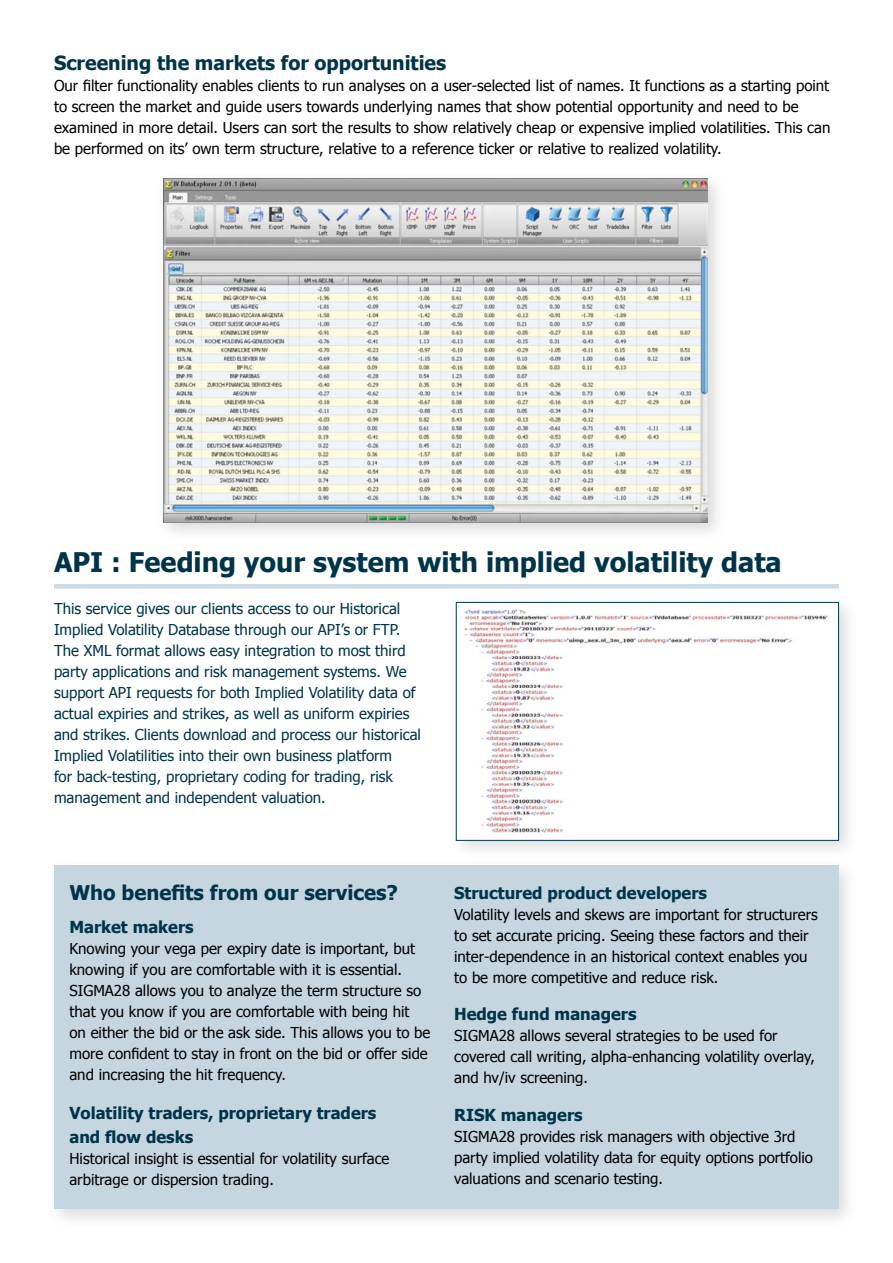
<style>
.page{position:relative;width:893px;height:1263px;background:#fff}
.page>*{position:absolute;margin:0;border:0;box-sizing:border-box;transform-origin:0 0}
.t1{font:700 27px "Tahoma";color:#003449}
.t2{font:700 20.25px "Tahoma";color:#003449}
.t3{font:700 19.5px "Tahoma";color:#003449}
.t4{font:700 16.5px/24px "Tahoma";color:#003449}
.t5{font:15px/21px "Tahoma";color:#000}
.t6{font:15px/21px "Tahoma";color:#003449}
</style>
<div class="page">
<div style="left:46px;top:857px;width:812px;height:372px;background:#000;opacity:.14"></div>
<div style="left:54px;top:865px;width:784px;height:344px;background:#c5d6e1"></div>
<div style="left:155px;top:170px;width:573px;height:373px;background:#000;opacity:.15"></div>
<img style="left:163px;top:178px;width:544px;height:345px">
<div style="left:54px;top:584px;width:785px;height:5px;background:#cbdbe4"></div>
<div style="left:448px;top:594px;width:411px;height:267px;background:#000;opacity:.14"></div>
<img style="left:458px;top:604px;width:379px;height:234px">
<div style="left:456px;top:602px;width:383px;height:238px;border:1px solid #003449"></div>
<h3 class="t3" style="left:54px;top:49px;width:394px">Screening the markets for opportunities</h3>
<p class="t5" style="left:54px;top:74px;width:778px">Our filter functionality enables clients to run analyses on a user-selected list of names. It functions as a starting point to screen the market and guide users towards underlying names that show potential opportunity and need to be examined in more detail. Users can sort the results to show relatively cheap or expensive implied volatilities. This can be performed on its’ own term structure, relative to a reference ticker or relative to realized volatility.</p>
<h1 class="t1" style="left:54px;top:543px;width:729px">API : Feeding your system with implied volatility data</h1>
<p class="t6" style="left:54px;top:597px;width:369px">This service gives our clients access to our Historical Implied Volatility Database through our API’s or FTP.<br>The XML format allows easy integration to most third party applications and risk management systems. We support API requests for both Implied Volatility data of actual expiries and strikes, as well as uniform expiries and strikes. Clients download and process our historical Implied Volatilities into their own business platform<br>for back-testing, proprietary coding for trading, risk management and independent valuation.</p>
<h2 class="t2" style="left:69px;top:878px;width:330px">Who benefits from our services?</h2>
<p class="t4" style="left:69px;top:913px;width:126px">Market makers</p>
<p class="t5" style="left:69px;top:937px;width:363px">Knowing your vega per expiry date is important, but knowing if you are comfortable with it is essential.<br>SIGMA28 allows you to analyze the term structure so that you know if you are comfortable with being hit<br>on either the bid or the ask side. This allows you to be more confident to stay in front on the bid or offer side and increasing the hit frequency.</p>
<p class="t4" style="left:69px;top:1099px;width:308px">Volatility traders, proprietary traders and flow desks</p>
<p class="t5" style="left:69px;top:1147px;width:321px">Historical insight is essential for volatility surface arbitrage or dispersion trading.</p>
<p class="t4" style="left:454px;top:880px;width:254px">Structured product developers</p>
<p class="t5" style="left:454px;top:904px;width:365px">Volatility levels and skews are important for structurers to set accurate pricing. Seeing these factors and their inter-dependence in an historical context enables you to be more competitive and reduce risk.</p>
<p class="t4" style="left:454px;top:1001px;width:184px">Hedge fund managers</p>
<p class="t5" style="left:454px;top:1024px;width:362px">SIGMA28 allows several strategies to be used for covered call writing, alpha-enhancing volatility overlay, and hv/iv screening.</p>
<p class="t4" style="left:454px;top:1102px;width:130px">RISK managers</p>
<p class="t5" style="left:454px;top:1125px;width:360px">SIGMA28 provides risk managers with objective 3rd party implied volatility data for equity options portfolio valuations and scenario testing.</p>
</div>
